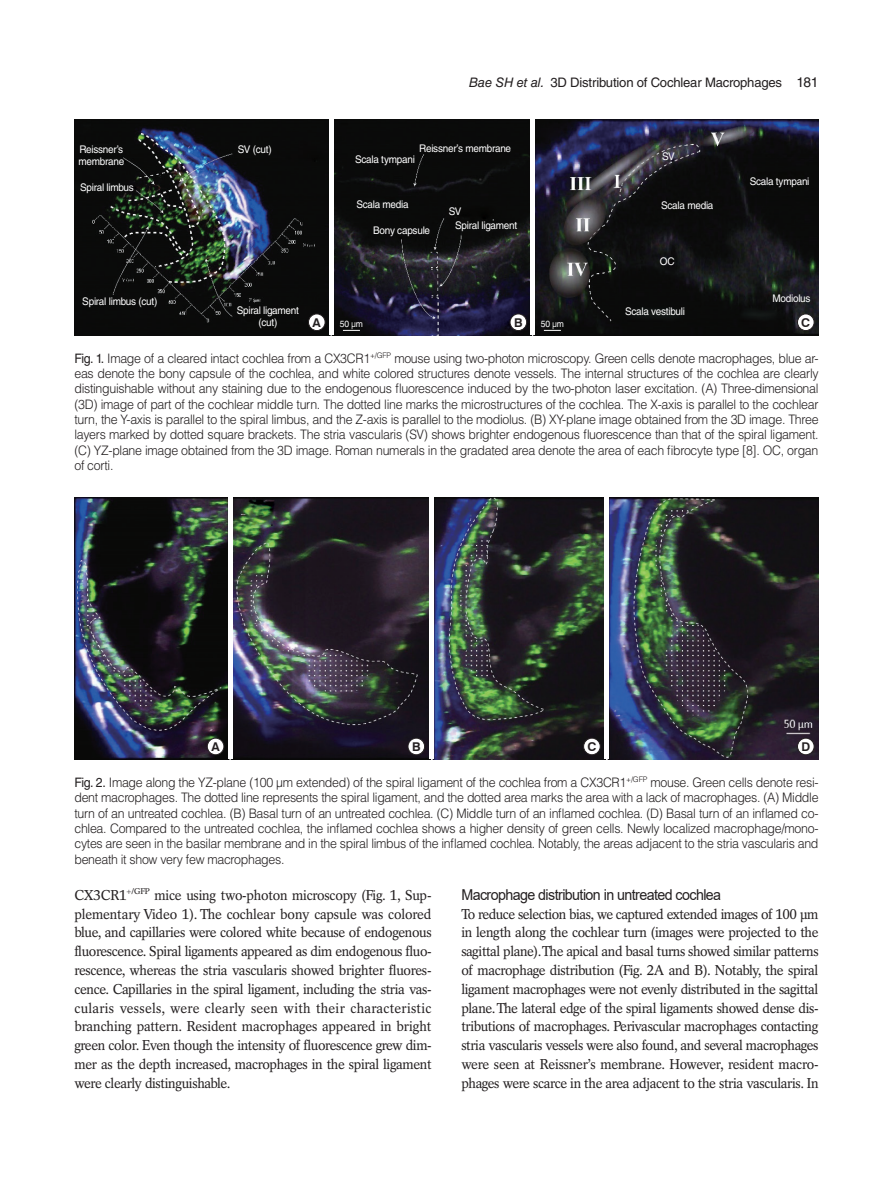
<style>
.page{position:relative;width:893px;height:1191px;background:#fff}
.page>*{position:absolute;margin:0;border:0;box-sizing:border-box;transform-origin:0 0}
.본문_중제목{font:15px "Arial";letter-spacing:-.04em;color:#231f20;scale:.95 1}
.본문{font:14.25px/18.8px "Rotation LT Std";letter-spacing:-.025em;color:#231f20;text-align:justify;scale:.95 1}
.표_그림_설명{font:300 13.05px/15.3px "Helvetica LT Std";letter-spacing:-.025em;color:#231f20;text-align:justify;scale:.95 1}
.t1{font:13.05px "Helvetica LT Std";letter-spacing:-.015em;color:#231f20}
.t2{font:700 12.15px "Swiss 721 BT";color:#231f20}
.그림_지문8pt{font:10.5px/11.6px "Helvetica LT Std";letter-spacing:-.025em;color:#fff;text-align:center;scale:.95 1}
.그림_지문8pt-2{font:9px "Helvetica LT Std";color:#fff;scale:.95 1}
.s1{font-style:italic}
.s2{font-size:13.8px}
.s3{font-family:"DIN Pro";font-size:9.6px}
.s4{font-weight:400}
</style>
<div class="page">
<img style="left:74px;top:119px;width:745px;height:216px">
<hr style="left:330px;top:119px;width:4px;height:216px;background:#fff">
<hr style="left:531px;top:119px;width:4px;height:216px;background:#fff">
<div style="left:308px;top:314px;width:17px;height:16px;background:#fff;border-radius:50%"></div>
<div style="left:308px;top:314px;width:17px;height:17px;border:1px solid #231f20;border-radius:50%"></div>
<div style="left:510px;top:314px;width:17px;height:16px;background:#fff;border-radius:50%"></div>
<div style="left:510px;top:314px;width:17px;height:17px;border:1px solid #231f20;border-radius:50%"></div>
<div style="left:797px;top:314px;width:17px;height:16px;background:#fff;border-radius:50%"></div>
<div style="left:797px;top:314px;width:17px;height:17px;border:1px solid #231f20;border-radius:50%"></div>
<svg style="left:343px;top:330px;width:17px;height:1px"></svg>
<svg style="left:544px;top:330px;width:17px;height:1px"></svg>
<img style="left:74px;top:498px;width:745px;height:261px">
<hr style="left:605px;top:498px;width:4px;height:261px;background:#fff">
<div style="left:429px;top:498px;width:5px;height:261px;background:#fff"></div>
<div style="left:228px;top:498px;width:5px;height:261px;background:#fff"></div>
<div style="left:207px;top:738px;width:17px;height:17px;background:#fff;border-radius:50%"></div>
<div style="left:207px;top:738px;width:17px;height:17px;border:1px solid #231f20;border-radius:50%"></div>
<div style="left:408px;top:738px;width:17px;height:17px;background:#fff;border-radius:50%"></div>
<div style="left:408px;top:738px;width:17px;height:17px;border:1px solid #231f20;border-radius:50%"></div>
<div style="left:584px;top:738px;width:16px;height:17px;background:#fff;border-radius:50%"></div>
<div style="left:583px;top:738px;width:17px;height:17px;border:1px solid #231f20;border-radius:50%"></div>
<div style="left:797px;top:738px;width:17px;height:17px;background:#fff;border-radius:50%"></div>
<div style="left:797px;top:738px;width:17px;height:17px;border:1px solid #231f20;border-radius:50%"></div>
<p class="그림_지문8pt" style="left:79px;top:144px;width:48px">Reissner’s</p>
<p class="그림_지문8pt" style="left:78px;top:155px;width:50px">membrane</p>
<p class="그림_지문8pt" style="left:80px;top:181px;width:58px">Spiral limbus</p>
<p class="그림_지문8pt" style="left:82px;top:295px;width:80px">Spiral limbus (cut)</p>
<p class="t1" style="left:469px;top:75px;width:351px"><span class="s1">Bae SH et al.</span> 3D Distribution of Cochlear Macrophages <span class="s2">181</span></p>
<p class="그림_지문8pt" style="left:238px;top:144px;width:37px">SV (cut)</p>
<p class="그림_지문8pt" style="left:237px;top:305px;width:67px">Spiral ligament (cut)</p>
<p class="그림_지문8pt" style="left:419px;top:142px;width:98px">Reissner’s membrane</p>
<p class="그림_지문8pt" style="left:662px;top:150px;width:15px">SV</p>
<p class="그림_지문8pt" style="left:355px;top:153px;width:64px">Scala tympani</p>
<p class="그림_지문8pt" style="left:356px;top:198px;width:57px">Scala media</p>
<p class="그림_지문8pt" style="left:661px;top:199px;width:57px">Scala media</p>
<p class="그림_지문8pt" style="left:449px;top:205px;width:15px">SV</p>
<p class="그림_지문8pt" style="left:373px;top:225px;width:61px">Bony capsule</p>
<p class="그림_지문8pt" style="left:455px;top:220px;width:67px">Spiral ligament</p>
<p class="그림_지문8pt" style="left:660px;top:255px;width:17px">OC</p>
<p class="그림_지문8pt" style="left:625px;top:306px;width:64px">Scala vestibuli</p>
<p class="그림_지문8pt" style="left:750px;top:175px;width:64px">Scala tympani</p>
<p class="그림_지문8pt" style="left:772px;top:293px;width:42px">Modiolus</p>
<p class="t2" style="left:313px;top:315px;width:10px">A</p>
<p class="t2" style="left:514px;top:315px;width:10px">B</p>
<p class="t2" style="left:801px;top:315px;width:10px">C</p>
<p class="그림_지문8pt-2" style="left:340px;top:318px;width:26px">50 <span class="s3">μ</span>m</p>
<p class="그림_지문8pt-2" style="left:541px;top:318px;width:26px">50 <span class="s3">μ</span>m</p>
<p class="표_그림_설명" style="left:74px;top:350px;width:785px"><span class="s4">Fig. 1.</span> Image of a cleared intact cochlea from a CX3CR1<sup>+/GFP</sup> mouse using two-photon microscopy. Green cells denote macrophages, blue ar&shy;eas denote the bony capsule of the cochlea, and white colored structures denote vessels. The internal structures of the cochlea are clearly distinguishable without any staining due to the endogenous fluorescence induced by the two-photon laser excitation. (A) Three-dimensional (3D) image of part of the cochlear middle turn. The dotted line marks the microstructures of the cochlea. The X-axis is parallel to the cochlear turn, the Y-axis is parallel to the spiral limbus, and the Z-axis is parallel to the modiolus. (B) XY-plane image obtained from the 3D image. Three layers marked by dotted square brackets. The stria vascularis (SV) shows brighter endogenous fluorescence than that of the spiral ligament. (C) YZ-plane image obtained from the 3D image. Roman numerals in the gradated area denote the area of each fibrocyte type [8]. OC, organ of corti.</p>
<p class="t2" style="left:211px;top:739px;width:10px">A</p>
<p class="t2" style="left:412px;top:739px;width:10px">B</p>
<p class="t2" style="left:587px;top:739px;width:10px">C</p>
<p class="t2" style="left:801px;top:739px;width:10px">D</p>
<p class="표_그림_설명" style="left:74px;top:774px;width:785px"><span class="s4">Fig. 2.</span> Image along the YZ-plane (100 µm extended) of the spiral ligament of the cochlea from a CX3CR1<sup>+/GFP</sup> mouse. Green cells denote resi&shy;dent macrophages. The dotted line represents the spiral ligament, and the dotted area marks the area with a lack of macrophages. (A) Middle turn of an untreated cochlea. (B) Basal turn of an untreated cochlea. (C) Middle turn of an inflamed cochlea. (D) Basal turn of an inflamed co&shy;chlea. Compared to the untreated cochlea, the inflamed cochlea shows a higher density of green cells. Newly localized macrophage/mono&shy;cytes are seen in the basilar membrane and in the spiral limbus of the inflamed cochlea. Notably, the areas adjacent to the stria vascularis and beneath it show very few macrophages.</p>
<p class="본문" style="left:74px;top:885px;width:378px">CX3CR1<sup>+/GFP</sup> mice using two-photon microscopy (Fig. 1, Sup&shy;plementary Video 1). The cochlear bony capsule was colored blue, and capillaries were colored white because of endogenous fluorescence. Spiral ligaments appeared as dim endogenous fluo&shy;rescence, whereas the stria vascularis showed brighter fluores&shy;cence. Capillaries in the spiral ligament, including the stria vas&shy;cularis vessels, were clearly seen with their characteristic branching pattern. Resident macrophages appeared in bright green color. Even though the intensity of fluorescence grew dim&shy;mer as the depth increased, macrophages in the spiral ligament were clearly distinguishable.</p>
<p class="본문_중제목" style="left:461px;top:884px;width:275px">Macrophage distribution in untreated cochlea</p>
<p class="본문" style="left:461px;top:904px;width:378px">To reduce selection bias, we captured extended images of 100 µm in length along the cochlear turn (images were projected to the sagittal plane). The apical and basal turns showed similar patterns of macrophage distribution (Fig. 2A and B). Notably, the spiral ligament macrophages were not evenly distributed in the sagittal plane. The lateral edge of the spiral ligaments showed dense dis&shy;tributions of macrophages. Perivascular macrophages contacting stria vascularis vessels were also found, and several macrophages were seen at Reissner’s membrane. However, resident macro&shy;phages were scarce in the area adjacent to the stria vascularis. In</p>
</div>
